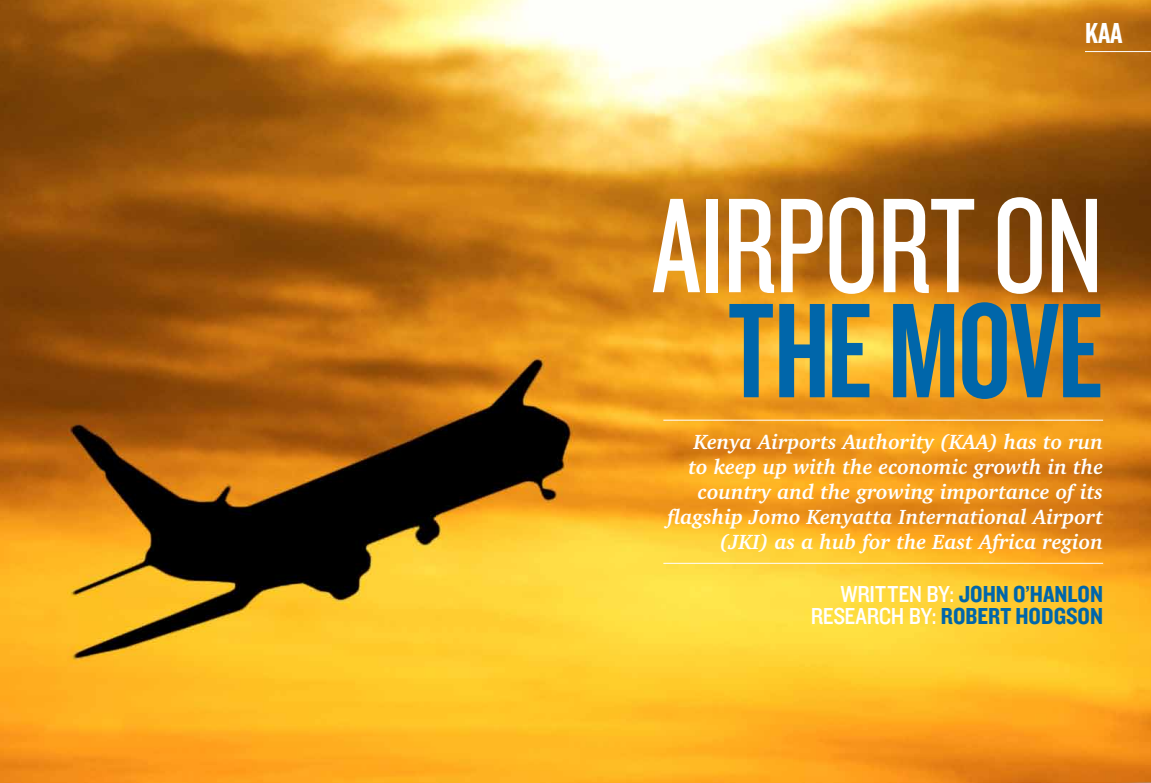
<style>
.page{position:relative;width:1151px;height:783px;background:#fff}
.page>*{position:absolute;margin:0;border:0;box-sizing:border-box;transform-origin:0 0}
.t1{font:140px "Knockout HTF28 Junior Featherwt";letter-spacing:-.01em;color:#fff}
.t2{font:140px "Knockout HTF48 Featherweight";letter-spacing:-.01em;color:#06a}
.t3{font:30px "Knockout HTF49 Liteweight";color:#fff}
.t4{font:24px/22px "Knockout HTF50 Welterweight";color:#06a;text-align:right}
.t5{font:italic 700 21px/25px "Charter IT Cby BT";color:#fff;text-align:right}
.s1{font-family:"Knockout HTF30 Junior Welterwt";color:#fff}
</style>
<div class="page">
<img style="left:0;top:0;width:1151px;height:782px">
<hr style="left:663px;top:420px;width:440px;height:1px;background:#fff">
<hr style="left:663px;top:563px;width:440px;height:1px;background:#fff">
<hr style="left:1085px;top:51px;width:66px;height:1px;background:#fff">
<h2 class="t3" style="left:1085px;top:17px;width:39px">KAA</h2>
<h1 class="t1" style="left:652px;top:176px;width:453px">AIRPORT ON</h1>
<h1 class="t2" style="left:728px;top:280px;width:376px">THE MOVE</h1>
<p class="t5" style="left:667px;top:428px;width:437px">Kenya Airports Authority (KAA) has to run<br>to keep up with the economic growth in the country and the growing importance of its flagship Jomo Kenyatta International Airport (JKI) as a hub for the East Africa region</p>
<p class="t4" style="left:811px;top:583px;width:294px"><span class="s1">WRITTEN BY:</span> JOHN O’HANLON<br><span class="s1">RESEARCH BY:</span> ROBERT HODGSON</p>
</div>
